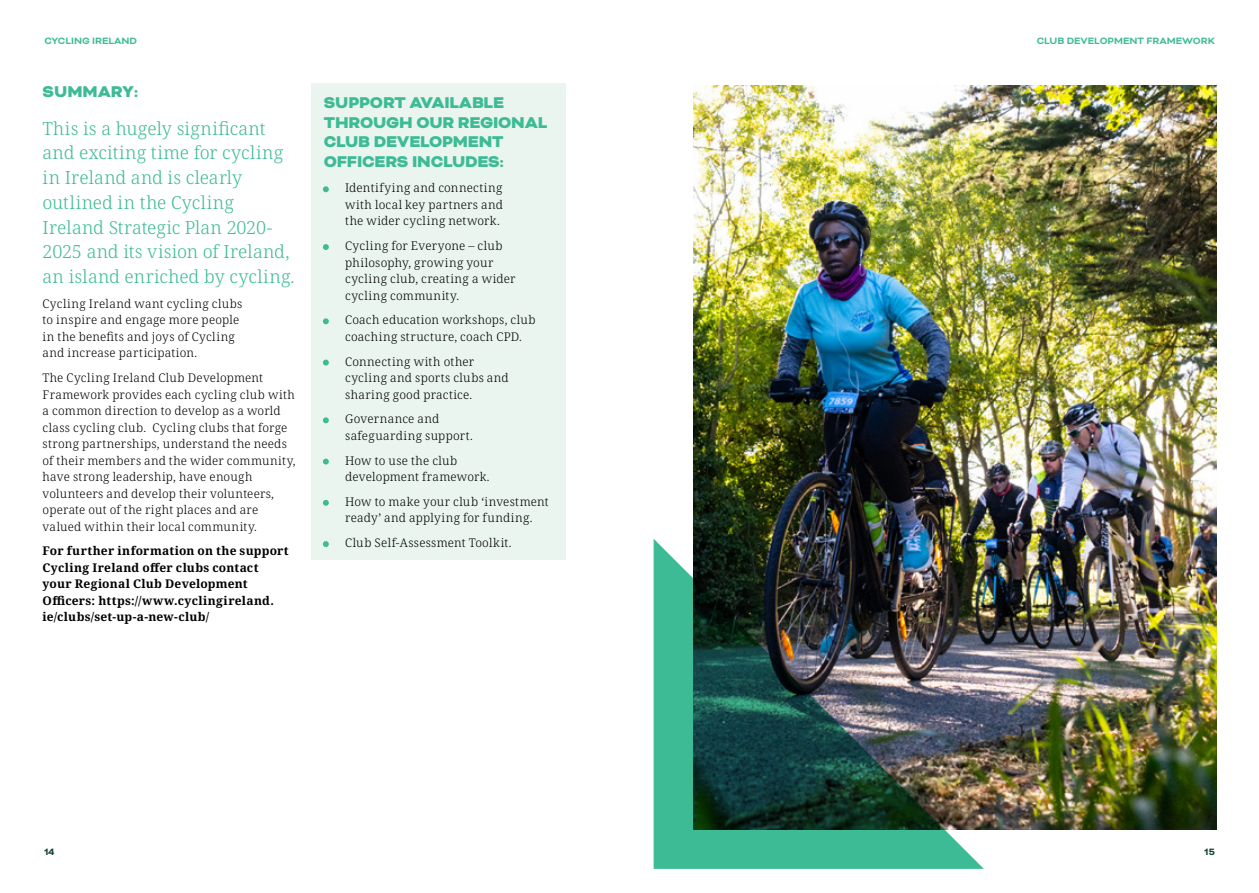
<style>
.page{position:relative;width:1259px;height:893px;background:#fff}
.page>*{position:absolute;margin:0;border:0;box-sizing:border-box;transform-origin:0 0}
.t1{font:300 18px/24.8px "Noto Serif";letter-spacing:.015em;color:#3dbb95}
.t2{font:900 18px/19.5px "Bicyclette";letter-spacing:-.01em;color:#3dbb95}
.t3{font:300 12px/16.5px "Noto Serif";letter-spacing:.025em;color:#000}
.t4{font:700 12px/16.5px "Noto Serif";letter-spacing:.02em;color:#000}
.t5{font:700 10.65px "Bicyclette";color:#3dbb95}
.t6{font:700 10.65px "Bicyclette";color:#0d422b}
.s1{font-family:"Bicyclette";font-weight:900;color:#3dbb95}
</style>
<div class="page">
<img style="left:693px;top:85px;width:523px;height:744px">
<div style="left:311px;top:83px;width:255px;height:477px;background:#e9f5ee"></div>
<img style="left:653px;top:539px;width:331px;height:330px">
<p class="t5" style="left:44px;top:34px;width:94px">CYCLING IRELAND</p>
<p class="t5" style="left:1036px;top:34px;width:180px">CLUB DEVELOPMENT FRAMEWORK</p>
<h1 class="t2" style="left:43px;top:82px;width:97px">SUMMARY:</h1>
<h1 class="t1" style="left:43px;top:116px;width:253px">This is a hugely significant and exciting time for cycling in Ireland and is clearly outlined in the Cycling<br>Ireland Strategic Plan 2020-<br>2025 and its vision of Ireland, an island enriched by cycling.</h1>
<p class="t3" style="left:43px;top:296px;width:201px">Cycling Ireland want cycling clubs to inspire and engage more people in the benefits and joys of Cycling and increase participation.</p>
<p class="t3" style="left:43px;top:370px;width:254px">The Cycling Ireland Club Development Framework provides each cycling club with a common direction to develop as a world class cycling club. Cycling clubs that forge strong partnerships, understand the needs of their members and the wider community, have strong leadership, have enough volunteers and develop their volunteers, operate out of the right places and are valued within their local community.</p>
<p class="t4" style="left:43px;top:543px;width:248px">For further information on the support Cycling Ireland offer clubs contact your Regional Club Development Officers: https://www.cyclingireland. ie/clubs/set-up-a-new-club/</p>
<h1 class="t2" style="left:324px;top:93px;width:225px">SUPPORT AVAILABLE<br>THROUGH OUR REGIONAL<br>CLUB DEVELOPMENT<br>OFFICERS INCLUDES:</h1>
<p class="t3" style="left:345px;top:180px;width:159px;text-align:justify;text-indent:-21px"><span class="s1">•</span> Identifying and connecting with local key partners and the wider cycling network.</p>
<p class="t3" style="left:345px;top:238px;width:172px;text-indent:-21px"><span class="s1">•</span> Cycling for Everyone – club philosophy, growing your cycling club, creating a wider cycling community.</p>
<p class="t3" style="left:345px;top:312px;width:192px;text-indent:-21px"><span class="s1">•</span> Coach education workshops, club coaching structure, coach CPD.</p>
<p class="t3" style="left:345px;top:353px;width:165px;text-indent:-21px"><span class="s1">•</span> Connecting with other cycling and sports clubs and sharing good practice.</p>
<p class="t3" style="left:345px;top:411px;width:129px;text-indent:-21px"><span class="s1">•</span> Governance and safeguarding support.</p>
<p class="t3" style="left:345px;top:452px;width:146px;text-indent:-21px"><span class="s1">•</span> How to use the club development framework.</p>
<p class="t3" style="left:324px;top:494px;width:226px;text-align:center"><span class="s1">•</span> How to make your club ‘investment ready’ and applying for funding.</p>
<p class="t3" style="left:324px;top:535px;width:189px"><span class="s1">•</span> Club Self-Assessment Toolkit.</p>
<p class="t6" style="left:44px;top:845px;width:12px">14</p>
<p class="t6" style="left:1204px;top:845px;width:12px">15</p>
</div>
